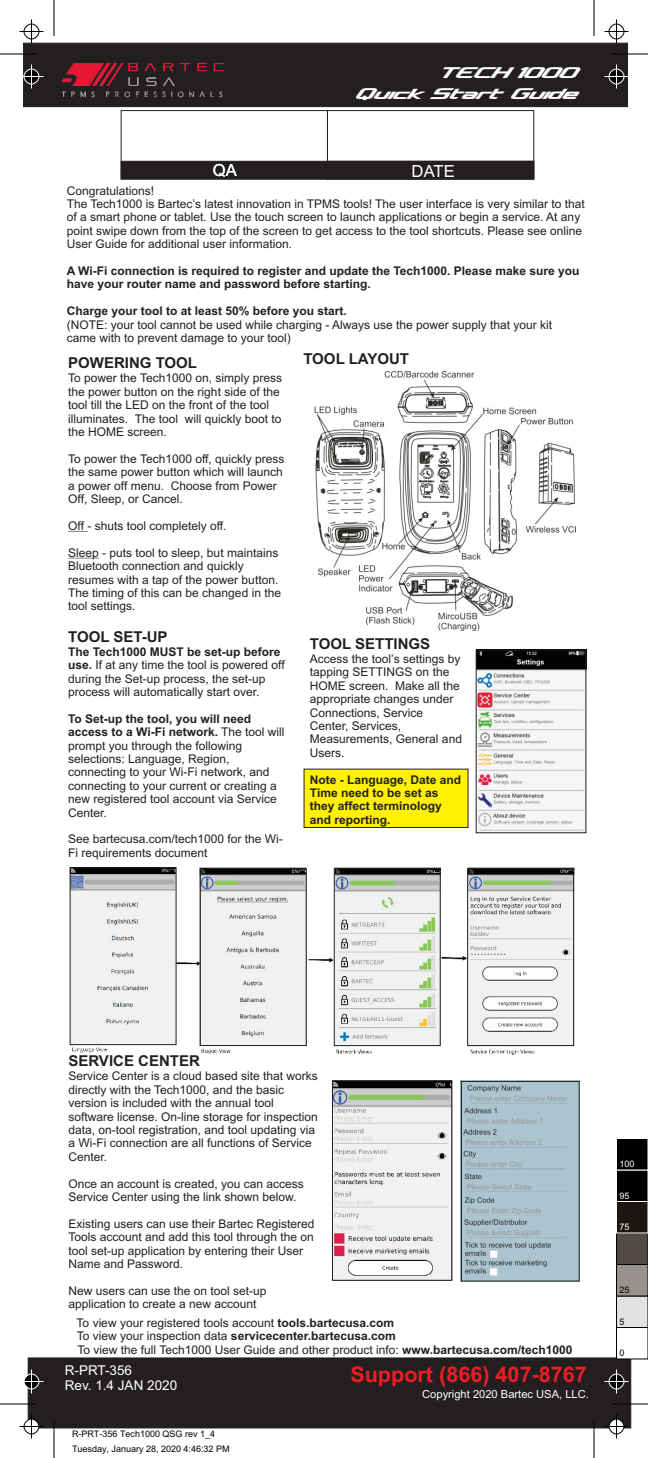
<style>
.page{position:relative;width:648px;height:1458px;background:#fff}
.page>*{position:absolute;margin:0;border:0;box-sizing:border-box;transform-origin:0 0}
.t1{font:700 21.6px "Arial";color:#ee1d23}
.t2{font:700 20.1px/20.4px "Concielian";color:#fff;text-align:right}
.t3{font:16.65px "Arial";color:#fff}
.t4{font:700 15px "Arial";color:#231f20}
.t5{font:13.5px/15.1px "Arial";color:#fff}
.t6{font:12px/13.4px "Arial";color:#231f20}
.t7{font:700 12px/13.4px "Arial";color:#231f20}
.t8{font:11.1px "Arial";color:#fff}
.t9{font:9px/15px "Arial";color:#000}
.t10{font:9px "Arial";color:#fff}
.s1{font-weight:700}
.s2{font-weight:400}
</style>
<div class="page">
<div style="left:28px;top:1358px;width:603px;height:70px;background:#231f20"></div>
<div style="left:23px;top:43px;width:605px;height:64px;background:#231f20"></div>
<img style="left:63px;top:64px;width:160px;height:33px">
<svg style="left:532px;top:71px;width:6px;height:4px"></svg>
<svg style="left:549px;top:71px;width:6px;height:4px"></svg>
<svg style="left:567px;top:71px;width:6px;height:4px"></svg>
<img style="left:69px;top:867px;width:506px;height:188px">
<svg style="left:68px;top:531px;width:19px;height:1px"></svg>
<hr style="left:68px;top:558px;width:31px;height:1px;background:#231f20">
<img style="left:334px;top:1082px;width:116px;height:197px">
<img style="left:478px;top:652px;width:106px;height:179px">
<div style="left:304px;top:769px;width:164px;height:59px;background:#fff101"></div>
<img style="left:463px;top:1083px;width:115px;height:196px">
<img style="left:314px;top:371px;width:261px;height:260px">
<div style="left:123px;top:161px;width:409px;height:16px;background:#231f20"></div>
<div style="left:121px;top:110px;width:207px;height:69px;border:1px solid #231f20"></div>
<div style="left:327px;top:110px;width:207px;height:69px;border:1px solid #231f20"></div>
<div style="left:70px;top:867px;width:106px;height:178px;border:1px solid #231f20"></div>
<div style="left:200px;top:868px;width:107px;height:178px;border:1px solid #231f20"></div>
<div style="left:334px;top:868px;width:107px;height:178px;border:1px solid #231f20"></div>
<div style="left:467px;top:868px;width:107px;height:178px;border:1px solid #231f20"></div>
<div style="left:332px;top:1080px;width:120px;height:201px;border:1px solid #231f20"></div>
<div style="left:461px;top:1081px;width:119px;height:200px;border:1px solid #231f20"></div>
<div style="left:476px;top:650px;width:110px;height:183px;border:1px solid #231f20"></div>
<hr style="left:0;top:1404px;width:36px;height:1px;background:#000">
<hr style="left:54px;top:1422px;width:1px;height:36px;background:#000">
<hr style="left:0;top:54px;width:36px;height:1px;background:#000">
<hr style="left:54px;top:0;width:1px;height:36px;background:#000">
<hr style="left:612px;top:54px;width:36px;height:1px;background:#000">
<hr style="left:594px;top:0;width:1px;height:36px;background:#000">
<hr style="left:612px;top:1404px;width:36px;height:1px;background:#000">
<hr style="left:594px;top:1422px;width:1px;height:36px;background:#000">
<svg style="left:20px;top:1414px;width:24px;height:24px"></svg>
<svg style="left:20px;top:20px;width:24px;height:24px"></svg>
<svg style="left:604px;top:20px;width:24px;height:24px"></svg>
<svg style="left:604px;top:1414px;width:24px;height:24px"></svg>
<svg style="left:24px;top:1370px;width:20px;height:24px"></svg>
<svg style="left:23px;top:64px;width:21px;height:24px"></svg>
<svg style="left:604px;top:64px;width:24px;height:24px"></svg>
<svg style="left:604px;top:1370px;width:24px;height:24px"></svg>
<div style="left:616px;top:1327px;width:32px;height:32px;background:#fff;border:1px solid #000"></div>
<div style="left:616px;top:1296px;width:32px;height:32px;background:#e2e2e1;border:1px solid #000"></div>
<div style="left:616px;top:1264px;width:32px;height:32px;background:#999190;border:1px solid #000"></div>
<div style="left:616px;top:1233px;width:32px;height:32px;background:#524a47;border:1px solid #000"></div>
<div style="left:616px;top:1201px;width:32px;height:32px;background:#1b1513;border:1px solid #fff"></div>
<div style="left:616px;top:1170px;width:32px;height:32px;background:#000;border:1px solid #fff"></div>
<div style="left:616px;top:1138px;width:32px;height:32px;background:#000;border:1px solid #fff"></div>
<h2 class="t2" style="left:357px;top:64px;width:223px">TECH 1000<br>Quick Start Guide</h2>
<h3 class="t3" style="left:213px;top:164px;width:26px">QA</h3>
<h3 class="t3" style="left:412px;top:164px;width:45px">DATE</h3>
<p class="t6" style="left:67px;top:185px;width:520px">Congratulations!<br>The Tech1000 is Bartec’s latest innovation in TPMS tools! The user interface is very similar to that of a smart phone or tablet. Use the touch screen to launch applications or begin a service. At any point swipe down from the top of the screen to get access to the tool shortcuts. Please see online User Guide for additional user information.</p>
<p class="t7" style="left:67px;top:265px;width:514px">A Wi-Fi connection is required to register and update the Tech1000. Please make sure you have your router name and password before starting.</p>
<p class="t7" style="left:67px;top:306px;width:282px">Charge your tool to at least 50% before you start.</p>
<p class="t6" style="left:67px;top:319px;width:487px">(NOTE: your tool cannot be used while charging - Always use the power supply that your kit came with to prevent damage to your tool)</p>
<p class="t4" style="left:68px;top:357px;width:130px">POWERING TOOL</p>
<p class="t4" style="left:303px;top:353px;width:107px">TOOL LAYOUT</p>
<p class="t6" style="left:68px;top:373px;width:215px">To power the Tech1000 on, simply press the power button on the right side of the tool till the LED on the front of the tool illuminates. The tool will quickly boot to the HOME screen.</p>
<p class="t6" style="left:68px;top:453px;width:218px">To power the Tech1000 off, quickly press the same power button which will launch a power off menu. Choose from Power Off, Sleep, or Cancel.</p>
<p class="t6" style="left:68px;top:520px;width:160px">Off - shuts tool completely off.</p>
<p class="t6" style="left:68px;top:547px;width:214px">Sleep - puts tool to sleep, but maintains Bluetooth connection and quickly resumes with a tap of the power button.<br>The timing of this can be changed in the tool settings.</p>
<p class="t4" style="left:68px;top:631px;width:101px">TOOL SET-UP</p>
<p class="t6" style="left:68px;top:646px;width:218px"><span class="s1">The Tech1000 MUST be set-up before use.</span> If at any time the tool is powered off during the Set-up process, the set-up process will automatically start over.</p>
<p class="t6" style="left:68px;top:713px;width:218px"><span class="s1">To Set-up the tool, you will need access to a Wi-Fi network.</span> The tool will prompt you through the following selections: Language, Region, connecting to your Wi-Fi network, and connecting to your current or creating a new registered tool account via Service<br>Center.</p>
<p class="t6" style="left:68px;top:834px;width:216px">See bartecusa.com/tech1000 for the Wi-<br>Fi requirements document</p>
<p class="t4" style="left:310px;top:638px;width:122px">TOOL SETTINGS</p>
<p class="t6" style="left:310px;top:653px;width:154px">Access the tool’s settings by tapping SETTINGS on the<br>HOME screen. Make all the appropriate changes under<br>Connections, Service<br>Center, Services,<br>Measurements, General and<br>Users.</p>
<p class="t7" style="left:310px;top:774px;width:153px">Note - Language, Date and<br>Time need to be set as they affect terminology and reporting.</p>
<p class="t4" style="left:68px;top:1055px;width:133px">SERVICE CENTER</p>
<p class="t6" style="left:68px;top:1071px;width:251px">Service Center is a cloud based site that works directly with the Tech1000, and the basic version is included with the annual tool software license. On-line storage for inspection data, on-tool registration, and tool updating via a Wi-Fi connection are all functions of Service Center.</p>
<p class="t6" style="left:68px;top:1178px;width:237px">Once an account is created, you can access<br>Service Center using the link shown below.</p>
<p class="t6" style="left:68px;top:1218px;width:248px">Existing users can use their Bartec Registered Tools account and add this tool through the on tool set-up application by entering their User Name and Password.</p>
<p class="t6" style="left:68px;top:1285px;width:200px">New users can use the on tool set-up application to create a new account</p>
<p class="t6" style="left:77px;top:1318px;width:319px">To view your registered tools account <span class="s1">tools.bartecusa.com</span></p>
<p class="t7" style="left:77px;top:1330px;width:320px"><span class="s2">To view your inspection data</span> servicecenter.bartecusa.com</p>
<p class="t6" style="left:78px;top:1344px;width:496px">To view the full Tech1000 User Guide and other product info: <span class="s1">www.bartecusa.com/tech1000</span></p>
<p class="t5" style="left:65px;top:1364px;width:114px">R-PRT-356<br>Rev. 1.4 JAN 2020</p>
<h1 class="t1" style="left:350px;top:1366px;width:238px">Support (866) 407-8767</h1>
<p class="t8" style="left:422px;top:1390px;width:168px">Copyright 2020 Bartec USA, LLC.</p>
<p class="t9" style="left:72px;top:1427px;width:159px">R-PRT-356 Tech1000 QSG rev 1_4<br>Tuesday, January 28, 2020 4:46:32 PM</p>
<p class="t10" style="left:620px;top:1160px;width:17px">100</p>
<p class="t10" style="left:620px;top:1192px;width:12px">95</p>
<p class="t10" style="left:620px;top:1223px;width:12px">75</p>
<p class="t9" style="left:620px;top:1283px;width:12px">25</p>
<p class="t9" style="left:620px;top:1315px;width:7px">5</p>
<p class="t9" style="left:620px;top:1346px;width:7px">0</p>
</div>
